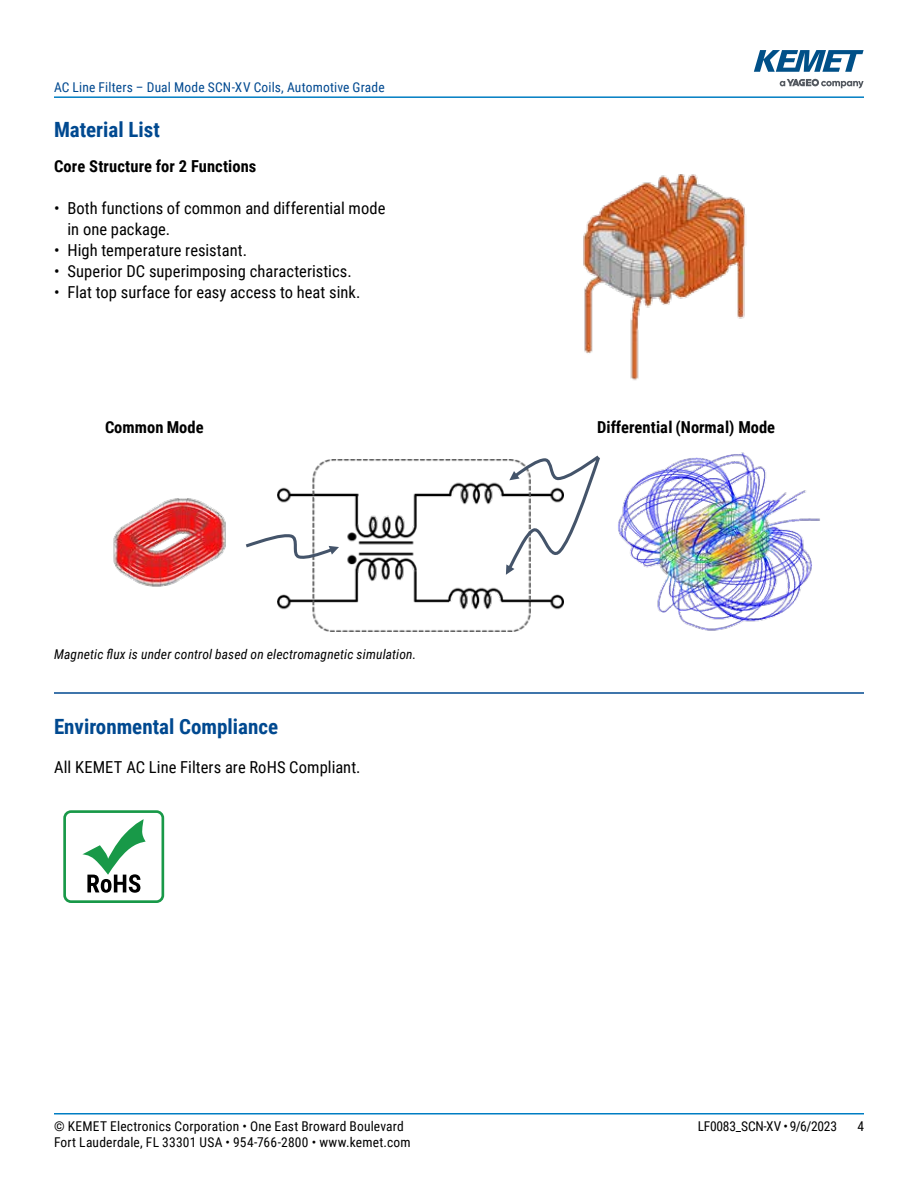
<style>
.page{position:relative;width:918px;height:1188px;background:#fff}
.page>*{position:absolute;margin:0;border:0;box-sizing:border-box;transform-origin:0 0}
.t1{font:700 21px "Roboto Condensed";color:#004990}
.t2{font:16.5px/21px "Roboto Condensed";letter-spacing:.005em;color:#000}
.t3{font:700 16.5px "Roboto Condensed";letter-spacing:.005em;color:#000}
.t4{font:13.5px "Roboto Condensed";letter-spacing:.015em;color:#000}
.t5{font:italic 13.5px "Roboto Condensed";letter-spacing:.01em;color:#000}
.t6{font:13.5px "Roboto Condensed";letter-spacing:.015em;color:#004990}
.t7{font:13.5px "Roboto Condensed";letter-spacing:-.015em;color:#000}
</style>
<div class="page">
<hr style="left:54px;top:1113px;width:810px;height:2px;background:#007dc3">
<hr style="left:54px;top:96px;width:810px;height:2px;background:#007dc3">
<svg style="left:780px;top:79px;width:84px;height:9px"></svg>
<svg style="left:754px;top:50px;width:110px;height:22px"></svg>
<hr style="left:54px;top:692px;width:810px;height:2px;background:#004990">
<img style="left:583px;top:174px;width:163px;height:207px">
<img style="left:113px;top:498px;width:113px;height:89px">
<img style="left:618px;top:452px;width:202px;height:179px">
<img style="left:278px;top:459px;width:285px;height:173px">
<svg style="left:245px;top:531px;width:94px;height:28px"></svg>
<svg style="left:506px;top:455px;width:94px;height:120px"></svg>
<div style="left:63px;top:810px;width:101px;height:93px;border:3px solid #189948;border-radius:6px"></div>
<svg style="left:82px;top:819px;width:64px;height:74px"></svg>
<p class="t6" style="left:54px;top:78px;width:332px">AC Line Filters – Dual Mode SCN-XV Coils, Automotive Grade</p>
<p class="t1" style="left:54px;top:115px;width:107px">Material List</p>
<p class="t3" style="left:54px;top:154px;width:204px">Core Structure for 2 Functions</p>
<p class="t2" style="left:67px;top:197px;width:319px;text-indent:-13px">• Both functions of common and differential mode in one package.</p>
<p class="t2" style="left:54px;top:239px;width:195px">• High temperature resistant.</p>
<p class="t2" style="left:54px;top:260px;width:299px">• Superior DC superimposing characteristics.</p>
<p class="t2" style="left:54px;top:281px;width:308px">• Flat top surface for easy access to heat sink.</p>
<p class="t3" style="left:105px;top:415px;width:100px">Common Mode</p>
<p class="t3" style="left:597px;top:415px;width:179px">Differential (Normal) Mode</p>
<p class="t5" style="left:54px;top:644px;width:364px">Magnetic flux is under control based on electromagnetic simulation.</p>
<p class="t1" style="left:54px;top:712px;width:226px">Environmental Compliance</p>
<p class="t2" style="left:54px;top:756px;width:308px">All KEMET AC Line Filters are RoHS Compliant.</p>
<p class="t4" style="left:54px;top:1116px;width:351px">© KEMET Electronics Corporation • One East Broward Boulevard</p>
<p class="t7" style="left:698px;top:1116px;width:141px">LF0083_SCN-XV • 9/6/2023</p>
<p class="t4" style="left:857px;top:1116px;width:8px">4</p>
<p class="t4" style="left:54px;top:1133px;width:358px">Fort Lauderdale, FL 33301 USA • 954-766-2800 • www.kemet.com</p>
</div>
